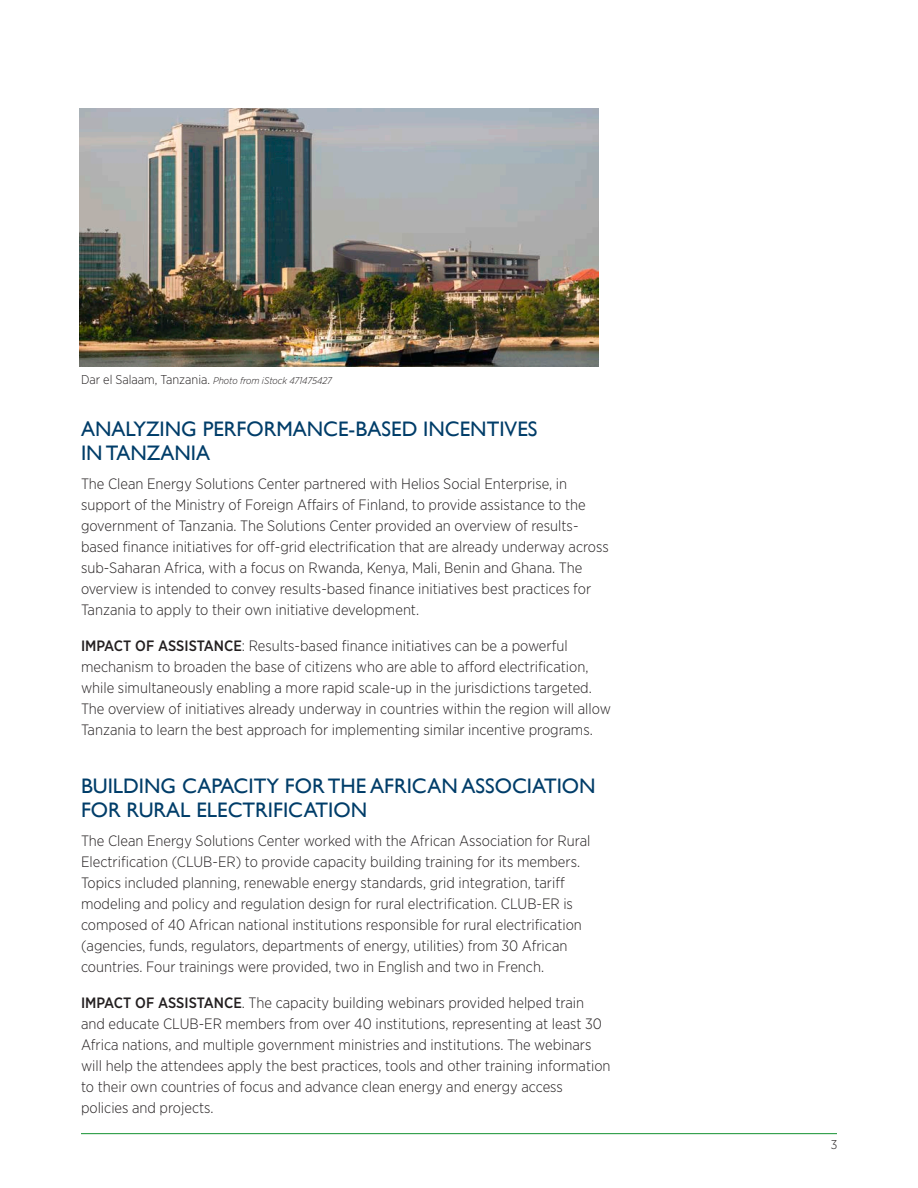
<style>
.page{position:relative;width:918px;height:1188px;background:#fff}
.page>*{position:absolute;margin:0;border:0;box-sizing:border-box;transform-origin:0 0}
.head{font:21px/24px "Gill Sans";color:#003d69}
.text{font:300 15px/21px "Gotham Narrow";color:#231f20}
.quote{font:300 12.75px "Gotham Narrow";color:#231f20}
.t1{font:italic 300 9.75px "Gotham Narrow";color:#231f20}
.s1{font-style:normal;font-size:12.75px}
.s2{font-weight:500}
</style>
<div class="page">
<hr style="left:81px;top:1133px;width:756px;height:1px;background:#2d9e47">
<img style="left:80px;top:108px;width:519px;height:258px">
<p class="t1" style="left:81px;top:374px;width:253px"><span class="s1">Dar el Salaam, Tanzania.</span> Photo from iStock 471475427</p>
<p class="head" style="left:81px;top:417px;width:458px">ANALYZING PERFORMANCE-BASED INCENTIVES<br>IN TANZANIA</p>
<p class="text" style="left:81px;top:473px;width:529px">The Clean Energy Solutions Center partnered with Helios Social Enterprise, in support of the Ministry of Foreign Affairs of Finland, to provide assistance to the government of Tanzania. The Solutions Center provided an overview of results&shy;based finance initiatives for off-grid electrification that are already underway across sub-Saharan Africa, with a focus on Rwanda, Kenya, Mali, Benin and Ghana. The overview is intended to convey results-based finance initiatives best practices for Tanzania to apply to their own initiative development.</p>
<p class="text" style="left:81px;top:635px;width:531px"><span class="s2">IMPACT OF ASSISTANCE</span>: Results-based finance initiatives can be a powerful mechanism to broaden the base of citizens who are able to afford electrification, while simultaneously enabling a more rapid scale-up in the jurisdictions targeted.<br>The overview of initiatives already underway in countries within the region will allow Tanzania to learn the best approach for implementing similar incentive programs.</p>
<p class="head" style="left:81px;top:774px;width:516px">BUILDING CAPACITY FOR THE AFRICAN ASSOCIATION<br>FOR RURAL ELECTRIFICATION</p>
<p class="text" style="left:81px;top:830px;width:511px">The Clean Energy Solutions Center worked with the African Association for Rural Electrification (CLUB-ER) to provide capacity building training for its members.<br>Topics included planning, renewable energy standards, grid integration, tariff modeling and policy and regulation design for rural electrification. CLUB-ER is composed of 40 African national institutions responsible for rural electrification (agencies, funds, regulators, departments of energy, utilities) from 30 African countries. Four trainings were provided, two in English and two in French.</p>
<p class="text" style="left:81px;top:992px;width:531px"><span class="s2">IMPACT OF ASSISTANCE</span>. The capacity building webinars provided helped train and educate CLUB-ER members from over 40 institutions, representing at least 30<br>Africa nations, and multiple government ministries and institutions. The webinars will help the attendees apply the best practices, tools and other training information to their own countries of focus and advance clean energy and energy access policies and projects.</p>
<p class="quote" style="left:831px;top:1137px;width:8px">3</p>
</div>
